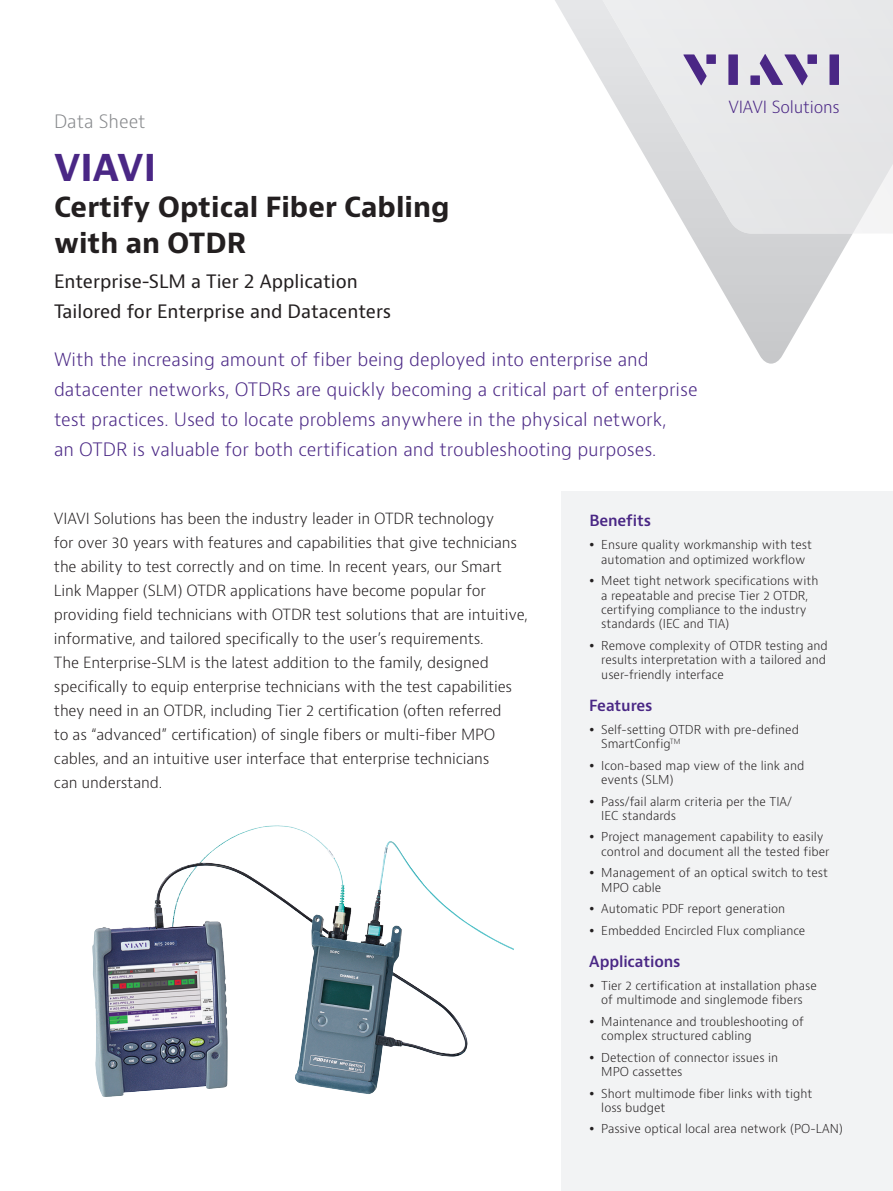
<style>
.page{position:relative;width:893px;height:1191px;background:#fff}
.page>*{position:absolute;margin:0;border:0;box-sizing:border-box;transform-origin:0 0}
.t1{font:700 36px "Bernino Sans";color:#4a2785}
.t2{font:700 27px/36px "Bernino Sans";color:#231f20}
.t3{font:300 18px/30px "Bernino Sans";color:#4a2785}
.t4{font:18px/30px "Bernino Sans";color:#231f20}
.t5{font:300 18px "Bernino Sans";color:#87898c}
.t6{font:300 16.35px "Bernino Sans";letter-spacing:-.01em;color:#4a2785}
.t7{font:300 15px/24px "Bernino Sans";letter-spacing:-.01em;color:#231f20}
.t8{font:600 15px "Bernino Sans";letter-spacing:-.01em;color:#4a2785}
.t9{font:300 12px/14.4px "Bernino Sans";color:#231f20}
</style>
<div class="page">
<svg style="left:690px;top:234px;width:162px;height:130px"></svg>
<svg style="left:555px;top:0;width:338px;height:234px"></svg>
<svg style="left:683px;top:54px;width:24px;height:31px"></svg>
<div style="left:706px;top:54px;width:10px;height:10px;background:#4a2785"></div>
<div style="left:728px;top:54px;width:10px;height:31px;background:#4a2785"></div>
<div style="left:807px;top:54px;width:10px;height:10px;background:#4a2785"></div>
<div style="left:829px;top:54px;width:10px;height:31px;background:#4a2785"></div>
<svg style="left:760px;top:54px;width:48px;height:31px"></svg>
<div style="left:750px;top:75px;width:10px;height:10px;background:#4a2785"></div>
<div style="left:561px;top:492px;width:332px;height:699px;background:#f2f3f4"></div>
<img style="left:92px;top:826px;width:287px;height:271px">
<h3 class="t5" style="left:54px;top:109px;width:93px">Data Sheet</h3>
<h1 class="t1" style="left:54px;top:144px;width:104px">VIAVI</h1>
<h2 class="t2" style="left:54px;top:189px;width:397px">Certify Optical Fiber Cabling with an OTDR</h2>
<h3 class="t4" style="left:54px;top:267px;width:339px">Enterprise-SLM a Tier 2 Application<br>Tailored for Enterprise and Datacenters</h3>
<p class="t3" style="left:54px;top:344px;width:645px">With the increasing amount of fiber being deployed into enterprise and datacenter networks, OTDRs are quickly becoming a critical part of enterprise test practices. Used to locate problems anywhere in the physical network,<br>an OTDR is valuable for both certification and troubleshooting purposes.</p>
<h3 class="t6" style="left:728px;top:96px;width:113px">VIAVI Solutions</h3>
<p class="t7" style="left:54px;top:507px;width:475px">VIAVI Solutions has been the industry leader in OTDR technology<br>for over 30 years with features and capabilities that give technicians the ability to test correctly and on time. In recent years, our Smart Link Mapper (SLM) OTDR applications have become popular for providing field technicians with OTDR test solutions that are intuitive, informative, and tailored specifically to the user’s requirements.<br>The Enterprise-SLM is the latest addition to the family, designed specifically to equip enterprise technicians with the test capabilities they need in an OTDR, including Tier 2 certification (often referred<br>to as “advanced” certification) of single fibers or multi-fiber MPO cables, and an intuitive user interface that enterprise technicians<br>can understand.</p>
<p class="t8" style="left:589px;top:511px;width:63px">Benefits</p>
<p class="t9" style="left:601px;top:538px;width:212px">Ensure quality workmanship with test automation and optimized workflow</p>
<p class="t9" style="left:601px;top:574px;width:219px">Meet tight network specifications with a repeatable and precise Tier 2 OTDR, certifying compliance to the industry standards (IEC and TIA)</p>
<p class="t9" style="left:601px;top:638px;width:228px">Remove complexity of OTDR testing and results interpretation with a tailored and user-friendly interface</p>
<p class="t8" style="left:589px;top:696px;width:65px">Features</p>
<p class="t9" style="left:601px;top:722px;width:199px">Self-setting OTDR with pre-defined<br>SmartConfig<sup>TM</sup></p>
<p class="t9" style="left:601px;top:758px;width:205px">Icon-based map view of the link and events (SLM)</p>
<p class="t9" style="left:601px;top:794px;width:192px">Pass/fail alarm criteria per the TIA/<br>IEC standards</p>
<p class="t9" style="left:601px;top:830px;width:230px">Project management capability to easily control and document all the tested fiber</p>
<p class="t9" style="left:601px;top:866px;width:228px">Management of an optical switch to test<br>MPO cable</p>
<p class="t9" style="left:601px;top:898px;width:205px;line-height:21.5px">Automatic PDF report generation<br>Embedded Encircled Flux compliance</p>
<p class="t8" style="left:589px;top:952px;width:93px">Applications</p>
<p class="t9" style="left:601px;top:978px;width:217px">Tier 2 certification at installation phase of multimode and singlemode fibers</p>
<p class="t9" style="left:601px;top:1014px;width:204px">Maintenance and troubleshooting of complex structured cabling</p>
<p class="t9" style="left:601px;top:1050px;width:178px">Detection of connector issues in<br>MPO cassettes</p>
<p class="t9" style="left:601px;top:1086px;width:213px">Short multimode fiber links with tight loss budget</p>
<p class="t9" style="left:601px;top:1122px;width:243px">Passive optical local area network (PO-LAN)</p>
</div>
